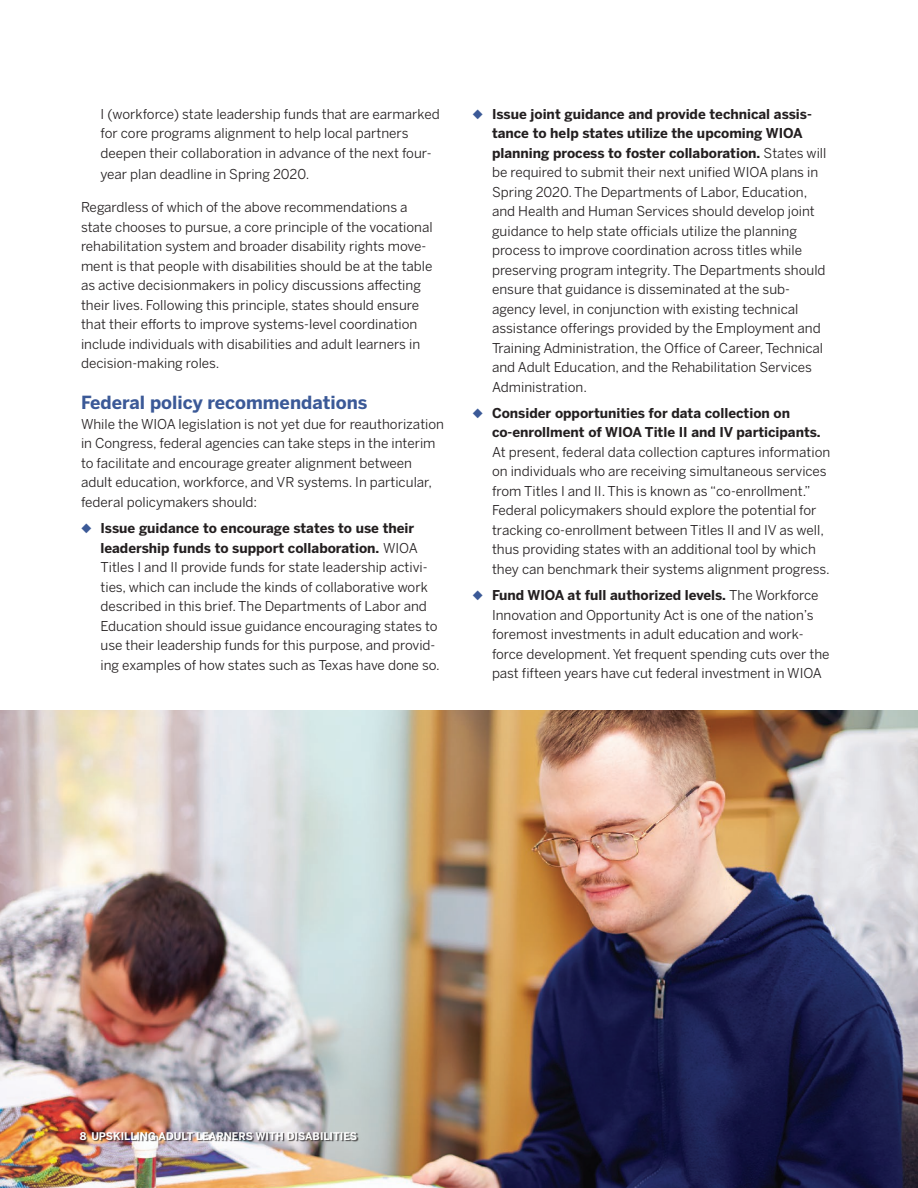
<style>
.page{position:relative;width:918px;height:1188px;background:#fff}
.page>*{position:absolute;margin:0;border:0;box-sizing:border-box;transform-origin:0 0}
.heading2{font:700 18px "Benton Sans";color:#3b5997}
.body_text_FL{font:13.5px/19.5px "Benton Sans";color:#231f20}
.t1{font:700 10.5px "Benton Sans";color:#fff}
.s1{color:#3b5997}
.s2{font-weight:700}
</style>
<div class="page">
<img style="left:0;top:711px;width:918px;height:477px">
<div style="left:80px;top:1133px;width:279px;height:9px;background:#231f20;opacity:.75"></div>
<p class="body_text_FL" style="left:100px;top:104px;width:341px">I (workforce) state leadership funds that are earmarked for core programs alignment to help local partners deepen their collaboration in advance of the next four-</p>
<p class="body_text_FL" style="left:100px;top:165px;width:210px">year plan deadline in Spring 2020.</p>
<p class="body_text_FL" style="left:81px;top:198px;width:353px">Regardless of which of the above recommendations a state chooses to pursue, a core principle of the vocational rehabilitation system and broader disability rights move&shy;ment is that people with disabilities should be at the table as active decisionmakers in policy discussions affecting their lives. Following this principle, states should ensure that their efforts to improve systems-level coordination include individuals with disabilities and adult learners in decision-making roles.</p>
<p class="heading2" style="left:81px;top:392px;width:288px">Federal policy recommendations</p>
<p class="body_text_FL" style="left:81px;top:414px;width:365px">While the WIOA legislation is not yet due for reauthorization in Congress, federal agencies can take steps in the interim to facilitate and encourage greater alignment between adult education, workforce, and VR systems. In particular, federal policymakers should:</p>
<p class="body_text_FL" style="left:100px;top:519px;width:341px;text-indent:-20px"><span class="s1">◆</span> <span class="s2">Issue guidance to encourage states to use their leadership funds to support collaboration.</span> WIOA Titles I and II provide funds for state leadership activi&shy;ties, which can include the kinds of collaborative work described in this brief. The Departments of Labor and Education should issue guidance encouraging states to use their leadership funds for this purpose, and provid&shy;ing examples of how states such as Texas have done so.</p>
<p class="body_text_FL" style="left:492px;top:104px;width:336px;text-indent:-20px"><span class="s1">◆</span> <span class="s2">Issue joint guidance and provide technical assis&shy;tance to help states utilize the upcoming WIOA planning process to foster collaboration.</span> States will be required to submit their next unified WIOA plans in Spring 2020. The Departments of Labor, Education, and Health and Human Services should develop joint guidance to help state officials utilize the planning process to improve coordination across titles while preserving program integrity. The Departments should ensure that guidance is disseminated at the sub&shy;agency level, in conjunction with existing technical assistance offerings provided by the Employment and Training Administration, the Office of Career, Technical and Adult Education, and the Rehabilitation Services Administration.</p>
<p class="body_text_FL" style="left:492px;top:403px;width:340px;text-indent:-20px"><span class="s1">◆</span> <span class="s2">Consider opportunities for data collection on co-enrollment of WIOA Title II and IV participants.<br></span>At present, federal data collection captures information on individuals who are receiving simultaneous services from Titles I and II. This is known as “co-enrollment.” Federal policymakers should explore the potential for tracking co-enrollment between Titles II and IV as well, thus providing states with an additional tool by which they can benchmark their systems alignment progress.</p>
<p class="body_text_FL" style="left:492px;top:585px;width:339px;text-indent:-20px"><span class="s1">◆</span> <span class="s2">Fund WIOA at full authorized levels.</span> The Workforce Innovation and Opportunity Act is one of the nation’s foremost investments in adult education and work&shy;force development. Yet frequent spending cuts over the past fifteen years have cut federal investment in WIOA</p>
<p class="t1" style="left:80px;top:1130px;width:279px">8 UPSKILLING ADULT LEARNERS WITH DISABILITIES</p>
</div>
